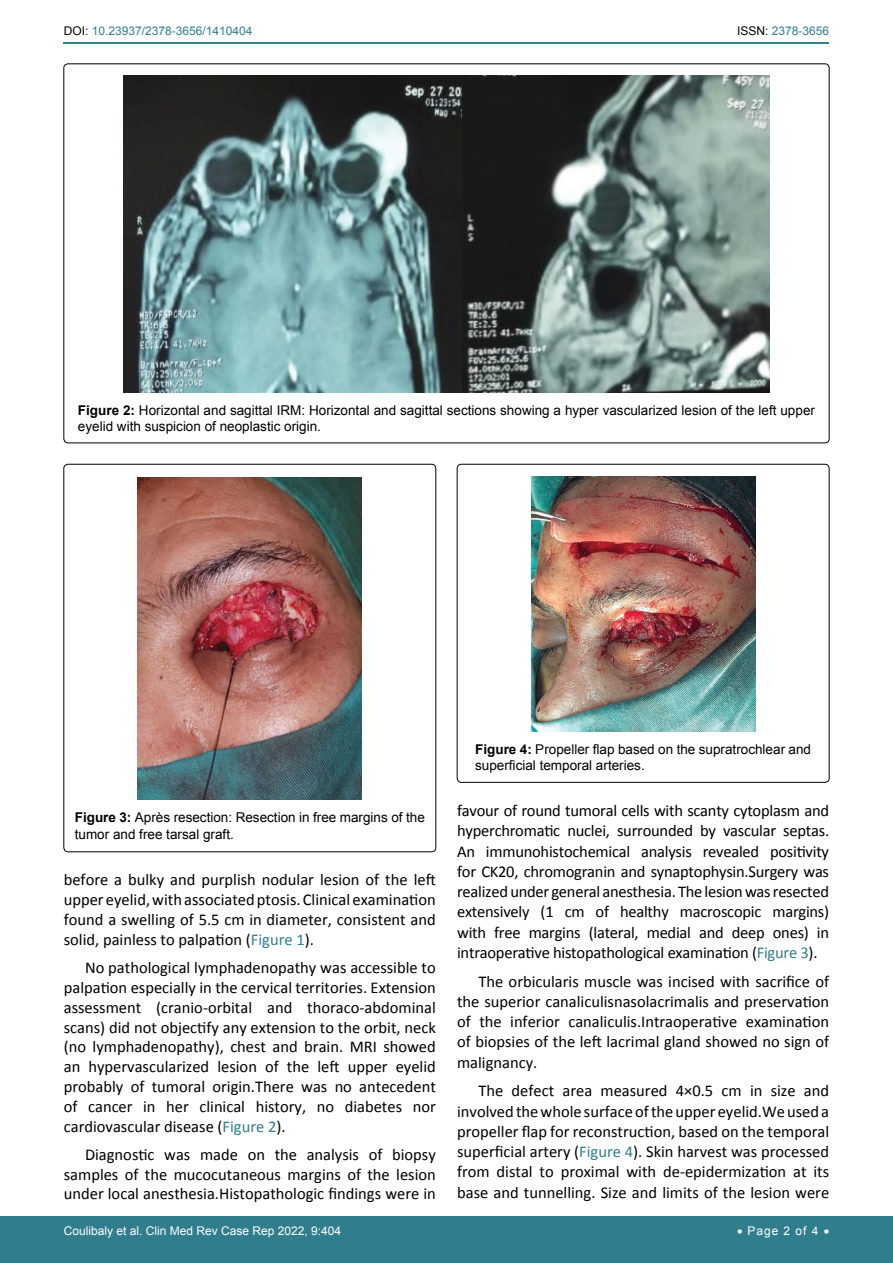
<style>
.page{position:relative;width:893px;height:1263px;background:#fff}
.page>*{position:absolute;margin:0;border:0;box-sizing:border-box;transform-origin:0 0}
.t1{font:16.5px/20.2px "Calibri";color:#000;text-align:justify}
.t2{font:13.5px/16.2px "Arial";color:#000}
.t3{font:12px "Arial";color:#fff}
.t4{font:12px "Arial";color:#30808d}
.s1{color:#000}
.s2{font-weight:700}
.s3{color:#30808d}
</style>
<div class="page">
<hr style="left:64px;top:43px;width:765px;height:1px;background:#30808d">
<div style="left:0;top:1217px;width:893px;height:46px;background:#307d8d"></div>
<img style="left:123px;top:75px;width:647px;height:317px">
<div style="left:64px;top:464px;width:372px;height:388px;border:1px solid #000;border-radius:4px"></div>
<img style="left:138px;top:477px;width:224px;height:323px">
<div style="left:457px;top:464px;width:372px;height:318px;border:1px solid #000;border-radius:4px"></div>
<img style="left:531px;top:476px;width:224px;height:255px">
<p class="t4" style="left:64px;top:23px;width:190px"><span class="s1">DOI:</span> 10.23937/2378-3656/1410404</p>
<p class="t4" style="left:737px;top:23px;width:94px"><span class="s1">ISSN:</span> 2378-3656</p>
<p class="t2" style="left:78px;top:402px;width:738px"><span class="s2">Figure 2:</span> Horizontal and sagittal IRM: Horizontal and sagittal sections showing a hyper vascularized lesion of the left upper eyelid with suspicion of neoplastic origin.</p>
<p class="t2" style="left:75px;top:810px;width:352px"><span class="s2">Figure 3:</span> Après resection: Resection in free margins of the tumor and free tarsal graft.</p>
<p class="t1" style="left:64px;top:870px;width:374px;line-height:19.8px">before a bulky and purplish nodular lesion of the left upper eyelid, with associated ptosis. Clinical examination found a swelling of 5.5 cm in diameter, consistent and solid, painless to palpation (<span class="s3">Figure 1</span>).</p>
<p class="t1" style="left:64px;top:958px;width:374px;line-height:19.8px;text-indent:21px">No pathological lymphadenopathy was accessible to palpation especially in the cervical territories. Extension assessment (cranio-orbital and thoraco-abdominal scans) did not objectify any extension to the orbit, neck (no lymphadenopathy), chest and brain. MRI showed an hypervascularized lesion of the left upper eyelid probably of tumoral origin.There was no antecedent of cancer in her clinical history, no diabetes nor cardiovascular disease (<span class="s3">Figure 2</span>).</p>
<p class="t1" style="left:64px;top:1144px;width:374px;line-height:19.8px;text-indent:21px">Diagnostic was made on the analysis of biopsy samples of the mucocutaneous margins of the lesion under local anesthesia.Histopathologic findings were in</p>
<p class="t2" style="left:475px;top:741px;width:337px"><span class="s2">Figure 4:</span> Propeller flap based on the supratrochlear and superficial temporal arteries.</p>
<p class="t1" style="left:457px;top:800px;width:374px">favour of round tumoral cells with scanty cytoplasm and hyperchromatic nuclei, surrounded by vascular septas.<br>An immunohistochemical analysis revealed positivity for CK20, chromogranin and synaptophysin.Surgery was realized under general anesthesia. The lesion was resected extensively (1 cm of healthy macroscopic margins) with free margins (lateral, medial and deep ones) in intraoperative histopathological examination (<span class="s3">Figure 3</span>).</p>
<p class="t1" style="left:457px;top:971px;width:374px;text-indent:21px">The orbicularis muscle was incised with sacrifice of the superior canaliculisnasolacrimalis and preservation of the inferior canaliculis.Intraoperative examination of biopsies of the left lacrimal gland showed no sign of malignancy.</p>
<p class="t1" style="left:457px;top:1081px;width:374px;text-indent:21px">The defect area measured 4×0.5 cm in size and involved the whole surface of the upper eyelid.We used a propeller flap for reconstruction, based on the temporal superficial artery (<span class="s3">Figure 4</span>). Skin harvest was processed from distal to proximal with de-epidermization at its base and tunnelling. Size and limits of the lesion were</p>
<p class="t3" style="left:64px;top:1223px;width:279px">Coulibaly et al. Clin Med Rev Case Rep 2022, 9:404</p>
<p class="t3" style="left:737px;top:1223px;width:94px">• Page 2 of 4 •</p>
</div>
